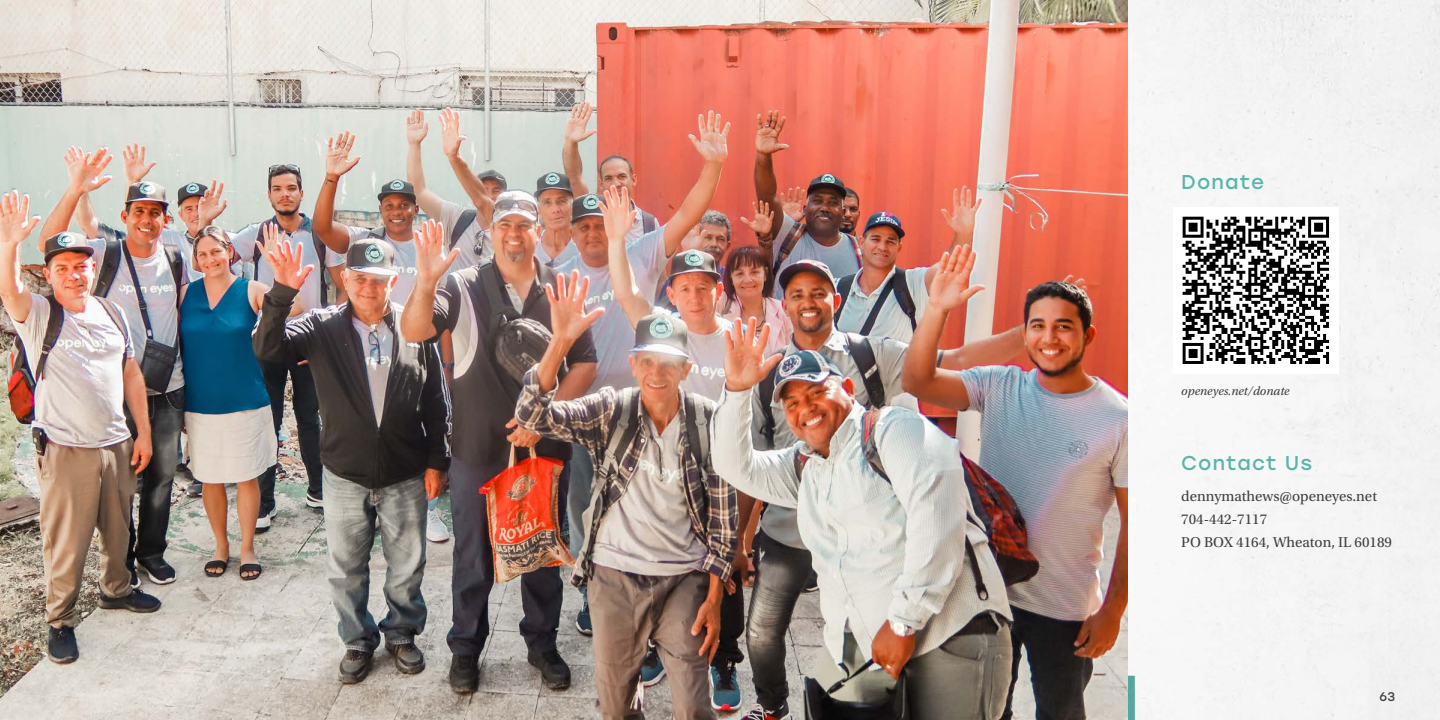
<style>
.page{position:relative;width:1440px;height:720px;background:#fff}
.page>*{position:absolute;margin:0;border:0;box-sizing:border-box;transform-origin:0 0}
.Signature_-_Name{font:20px "Stolzl";letter-spacing:.06em;color:#5ab6ab}
.t1{font:15px "Utopia Std";color:#413f41}
.t2{font:italic 12.5px "Utopia Std";color:#413f41}
.t3{font:12.5px "Stolzl";color:#413f41}
</style>
<div class="page">
<div style="left:1128px;top:0;width:312px;height:720px;background:#f4f4f4"></div>
<img style="left:0;top:0;width:1128px;height:720px">
<img style="left:1173px;top:208px;width:166px;height:166px">
<p class="Signature_-_Name" style="left:1181px;top:167px;width:84px">Donate</p>
<p class="t2" style="left:1181px;top:384px;width:110px">openeyes.net/donate</p>
<p class="Signature_-_Name" style="left:1181px;top:449px;width:133px">Contact Us</p>
<p class="t1" style="left:1181px;top:488px;width:197px">dennymathews@openeyes.net</p>
<p class="t1" style="left:1181px;top:511px;width:88px">704-442-7117</p>
<p class="t1" style="left:1181px;top:534px;width:212px">PO BOX 4164, Wheaton, IL 60189</p>
<p class="t3" style="left:1380px;top:688px;width:17px">63</p>
</div>
